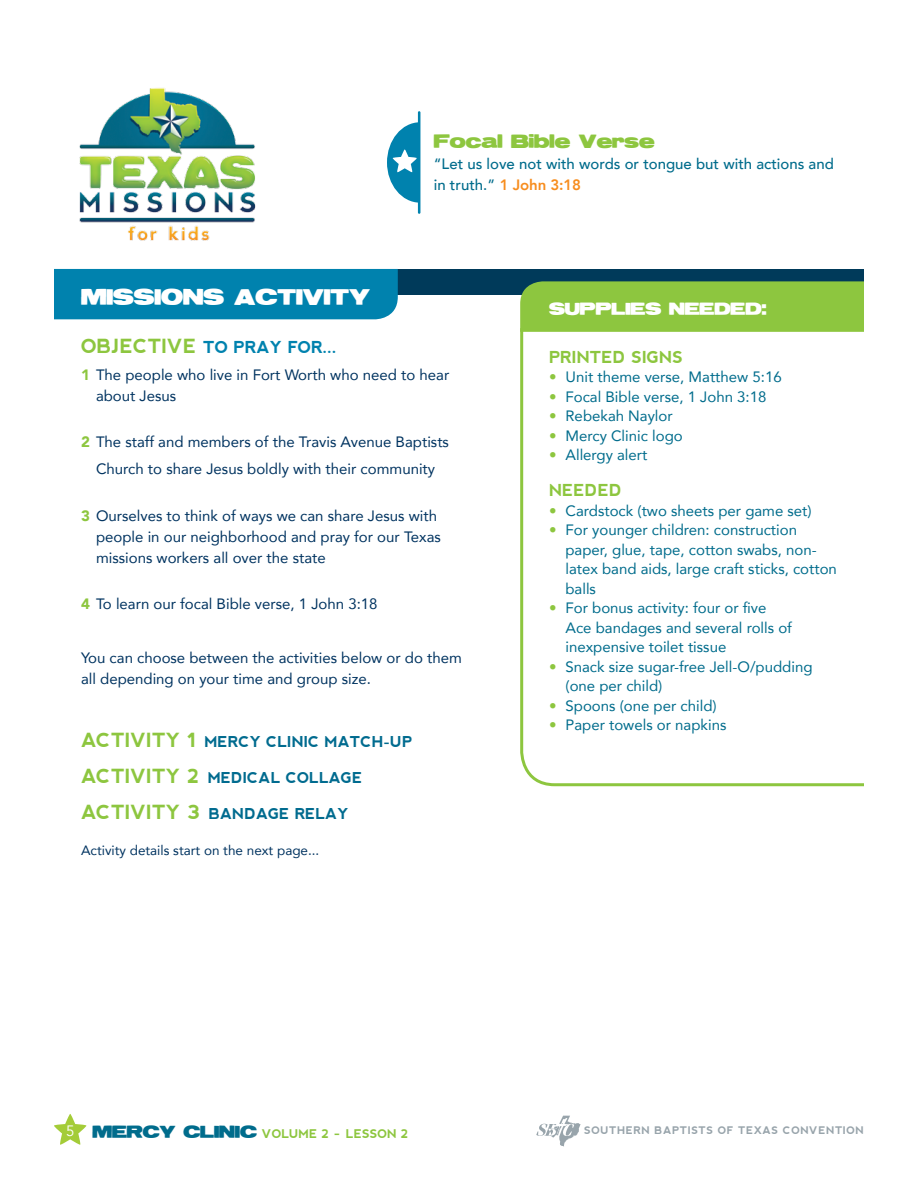
<style>
.page{position:relative;width:918px;height:1188px;background:#fff}
.page>*{position:absolute;margin:0;border:0;box-sizing:border-box;transform-origin:0 0}
.t1{font:19.5px "Reservoir Grunge";color:#fff}
.t2{font:700 16.5px "nevis";color:#0082ae}
.t3{font:700 16.5px "nevis";color:#8dc63f}
.t4{font:16.5px "Reservoir Grunge";color:#8dc63f}
.t5{font:15px/19.5px "Avenir";color:#006c8c}
.t6{font:15px/21px "Avenir";color:#003360}
.t7{font:700 15px "nevis";color:#006b8f}
.t8{font:500 15px/21px "Avenir";color:#006c8c}
.t9{font:15px "Reservoir Grunge";color:#fff}
.t10{font:13.5px "Avenir";color:#003360}
.t11{font:700 12px "nevis";color:#8dc63f}
.t12{font:700 10.5px "nevis";letter-spacing:.05em;color:#98a4ab}
.s1{font-weight:800;color:#f78d1e}
.s2{font-size:19.5px;color:#8dc63f}
.s3{font-weight:900;color:#8dc63f}
.s4{color:#8dc63f}
.s5{font-family:"Reservoir Grunge";font-weight:400;font-size:15px;color:#006c8c}
.s6{font-size:15px}
</style>
<div class="page">
<svg style="left:54px;top:1114px;width:33px;height:31px"></svg>
<svg style="left:536px;top:1116px;width:45px;height:30px"></svg>
<svg style="left:520px;top:332px;width:344px;height:455px"></svg>
<div style="left:54px;top:269px;width:810px;height:25px;background:#003a5a"></div>
<div style="left:54px;top:269px;width:344px;height:50px;background:#0082ae"></div>
<img style="left:79px;top:88px;width:177px;height:153px">
<div style="left:520px;top:281px;width:344px;height:51px;background:#8dc63f"></div>
<hr style="left:418px;top:111px;width:2px;height:103px;background:#0082ae">
<svg style="left:387px;top:122px;width:31px;height:81px"></svg>
<p class="t4" style="left:434px;top:132px;width:222px">Focal Bible Verse</p>
<p class="t8" style="left:434px;top:152px;width:402px">“Let us love not with words or tongue but with actions and in truth.” <span class="s1">1 John 3:18</span></p>
<h1 class="t1" style="left:81px;top:286px;width:291px">MISSIONS ACTIVITY</h1>
<p class="t2" style="left:81px;top:337px;width:257px"><span class="s2">OBJECTIVE</span> TO PRAY FOR...</p>
<p class="t6" style="left:96px;top:363px;width:355px;text-indent:-15px"><span class="s3">1</span> The people who live in Fort Worth who need to hear about Jesus</p>
<p class="t6" style="left:81px;top:428px;width:370px;line-height:27px;text-align:center"><span class="s3">2</span> The staff and members of the Travis Avenue Baptists<br>Church to share Jesus boldly with their community</p>
<p class="t6" style="left:96px;top:504px;width:346px;text-indent:-15px"><span class="s3">3</span> Ourselves to think of ways we can share Jesus with people in our neighborhood and pray for our Texas missions workers all over the state</p>
<p class="t6" style="left:81px;top:593px;width:298px"><span class="s3">4</span> To learn our focal Bible verse, 1 John 3:18</p>
<p class="t6" style="left:81px;top:647px;width:382px">You can choose between the activities below or do them all depending on your time and group size.</p>
<p class="t7" style="left:81px;top:733px;width:333px"><span class="s2">ACTIVITY 1</span> MERCY CLINIC MATCH-UP</p>
<p class="t7" style="left:81px;top:769px;width:283px"><span class="s2">ACTIVITY 2</span> MEDICAL COLLAGE</p>
<p class="t7" style="left:81px;top:805px;width:269px"><span class="s2">ACTIVITY 3</span> BANDAGE RELAY</p>
<p class="t10" style="left:81px;top:840px;width:240px">Activity details start on the next page...</p>
<p class="t9" style="left:549px;top:301px;width:219px">SUPPLIES NEEDED:</p>
<p class="t3" style="left:549px;top:348px;width:136px">PRINTED SIGNS</p>
<p class="t5" style="left:549px;top:367px;width:234px"><span class="s4">•</span> Unit theme verse, Matthew 5:16</p>
<p class="t5" style="left:549px;top:386px;width:219px"><span class="s4">•</span> Focal Bible verse, 1 John 3:18</p>
<p class="t5" style="left:549px;top:406px;width:125px"><span class="s4">•</span> Rebekah Naylor</p>
<p class="t5" style="left:549px;top:425px;width:135px"><span class="s4">•</span> Mercy Clinic logo</p>
<p class="t5" style="left:549px;top:445px;width:100px"><span class="s4">•</span> Allergy alert</p>
<p class="t3" style="left:549px;top:481px;width:74px">NEEDED</p>
<p class="t5" style="left:549px;top:500px;width:264px"><span class="s4">•</span> Cardstock (two sheets per game set)</p>
<p class="t5" style="left:566px;top:520px;width:273px;text-indent:-16px"><span class="s4">•</span> For younger children: construction paper, glue, tape, cotton swabs, non&shy;latex band aids, large craft sticks, cotton balls</p>
<p class="t5" style="left:566px;top:598px;width:228px;text-indent:-16px"><span class="s4">•</span> For bonus activity: four or five<br>Ace bandages and several rolls of inexpensive toilet tissue</p>
<p class="t5" style="left:566px;top:656px;width:249px;text-indent:-16px"><span class="s4">•</span> Snack size sugar-free Jell-O/pudding (one per child)</p>
<p class="t5" style="left:549px;top:695px;width:169px"><span class="s4">•</span> Spoons (one per child)</p>
<p class="t5" style="left:549px;top:715px;width:179px"><span class="s4">•</span> Paper towels or napkins</p>
<p class="t11" style="left:66px;top:1126px;width:344px"><sup>5</sup> <span class="s5">MERCY CLINIC</span> VOLUME 2 <span class="s6">-</span> LESSON 2</p>
<p class="t12" style="left:584px;top:1125px;width:281px">SOUTHERN BAPTISTS OF TEXAS CONVENTION</p>
</div>
